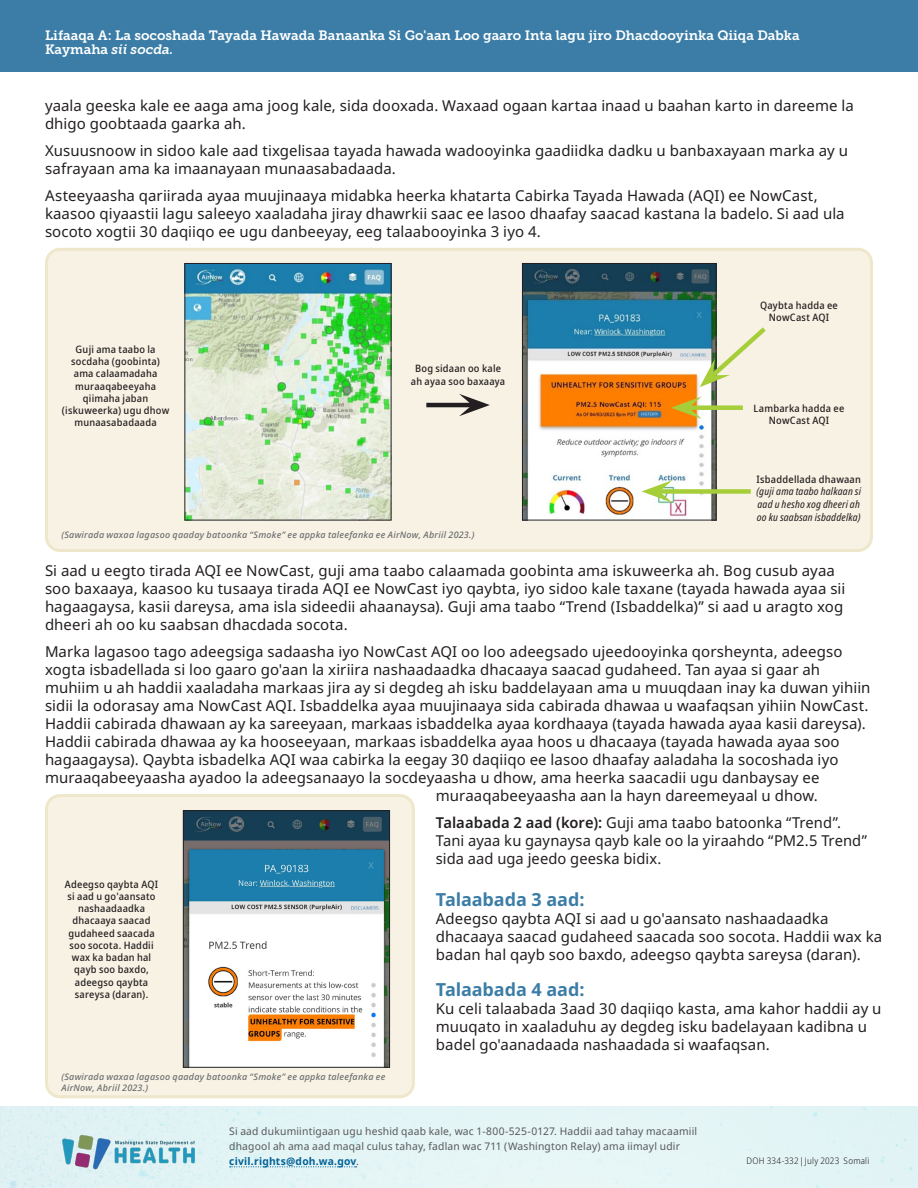
<style>
.page{position:relative;width:918px;height:1188px;background:#fff}
.page>*{position:absolute;margin:0;border:0;box-sizing:border-box;transform-origin:0 0}
.t1{font:700 18px "Noto Sans";letter-spacing:-.005em;color:#3b7da6}
.t2{font:15px/18px "Noto Sans";letter-spacing:.005em;color:#231f20}
.t3{font:13.5px/14.5px "Museo Slab 700";color:#fff}
.t4{font:10.5px/15px "Noto Sans";letter-spacing:.02em;color:#57585a}
.t5{font:italic condensed 10.5px/12.6px "Noto Sans";letter-spacing:.02em;color:#231f20;text-align:justify}
.t6{font:500 semi-condensed 10.2px/12.3px "Noto Sans";letter-spacing:.02em;color:#231f20;text-align:center}
.t7{font:italic 500 9px/10.8px "Noto Sans";letter-spacing:.025em;color:#6c6d70}
.t8{font:300 semi-condensed 9px "Noto Sans";letter-spacing:.025em;color:#231f20}
.s1{font-style:italic}
.s2{font-weight:600}
.s3{font-weight:700;color:#016298}
.s4{font-family:"Avenir";font-weight:400;font-stretch:normal}
</style>
<div class="page">
<div style="left:0;top:0;width:918px;height:72px;background:#3b7da6"></div>
<div style="left:0;top:1107px;width:918px;height:81px;background:#e4f4f5"></div>
<img style="left:59px;top:1131px;width:139px;height:41px">
<svg style="left:230px;top:1166px;width:127px;height:1px"></svg>
<div style="left:46px;top:249px;width:826px;height:302px;background:#f7f2e4;border-radius:14px"></div>
<div style="left:45px;top:248px;width:828px;height:304px;border:3px solid #efe7cb;border-radius:14px"></div>
<div style="left:46px;top:796px;width:367px;height:301px;background:#f7f2e4;border-radius:14px"></div>
<div style="left:45px;top:794px;width:370px;height:304px;border:3px solid #efe7cb;border-radius:14px"></div>
<img style="left:186px;top:265px;width:204px;height:253px">
<img style="left:185px;top:812px;width:203px;height:254px">
<div style="left:183px;top:810px;width:207px;height:258px;border:1px solid #231f20"></div>
<img style="left:524px;top:265px;width:190px;height:253px">
<div style="left:522px;top:263px;width:194px;height:257px;border:1px solid #231f20"></div>
<svg style="left:700px;top:323px;width:66px;height:64px"></svg>
<div style="left:689px;top:405px;width:54px;height:5px;background:#a6ce39"></div>
<svg style="left:671px;top:397px;width:31px;height:22px"></svg>
<div style="left:659px;top:489px;width:92px;height:5px;background:#a6ce39"></div>
<svg style="left:642px;top:480px;width:30px;height:23px"></svg>
<hr style="left:426px;top:403px;width:46px;height:4px;background:#231f20">
<svg style="left:459px;top:394px;width:31px;height:22px"></svg>
<p class="t3" style="left:45px;top:28px;width:756px">Lifaaqa A: La socoshada Tayada Hawada Banaanka Si Go'aan Loo gaaro Inta lagu jiro Dhacdooyinka Qiiqa Dabka<br>Kaymaha <span class="s1">sii socda.</span></p>
<p class="t2" style="left:45px;top:96px;width:810px">yaala geeska kale ee aaga ama joog kale, sida dooxada. Waxaad ogaan kartaa inaad u baahan karto in dareeme la dhigo goobtaada gaarka ah.</p>
<p class="t2" style="left:45px;top:141px;width:804px">Xusuusnoow in sidoo kale aad tixgelisaa tayada hawada wadooyinka gaadiidka dadku u banbaxayaan marka ay u safrayaan ama ka imaanayaan munaasabadaada.</p>
<p class="t2" style="left:45px;top:186px;width:801px">Asteeyaasha qariirada ayaa muujinaaya midabka heerka khatarta Cabirka Tayada Hawada (AQI) ee NowCast, kaasoo qiyaastii lagu saleeyo xaaladaha jiray dhawrkii saac ee lasoo dhaafay saacad kastana la badelo. Si aad ula socoto xogtii 30 daqiiqo ee ugu danbeeyay, eeg talaabooyinka 3 iyo 4.</p>
<p class="t6" style="left:62px;top:343px;width:109px">Guji ama taabo la socdaha (goobinta) ama calaamadaha muraaqabeeyaha qiimaha jaban (iskuweerka) ugu dhow munaasabadaada</p>
<p class="t6" style="left:411px;top:363px;width:96px">Bog sidaan oo kale ah ayaa soo baxaaya</p>
<p class="t7" style="left:61px;top:530px;width:415px">(Sawirada waxaa lagasoo qaaday batoonka “Smoke” ee appka taleefanka ee AirNow, Abriil 2023.)</p>
<p class="t6" style="left:760px;top:299px;width:79px">Qaybta hadda ee<br>NowCast AQI</p>
<p class="t6" style="left:754px;top:403px;width:92px">Lambarka hadda ee<br>NowCast AQI</p>
<p class="t6" style="left:757px;top:473px;width:106px">Isbaddellada dhawaan</p>
<p class="t5" style="left:756px;top:486px;width:106px">(guji ama taabo halkaan si aad u hesho xog dheeri ah oo ku saabsan isbaddelka)</p>
<p class="t2" style="left:45px;top:562px;width:802px">Si aad u eegto tirada AQI ee NowCast, guji ama taabo calaamada goobinta ama iskuweerka ah. Bog cusub ayaa soo baxaaya, kaasoo ku tusaaya tirada AQI ee NowCast iyo qaybta, iyo sidoo kale taxane (tayada hawada ayaa sii hagaagaysa, kasii dareysa, ama isla sideedii ahaanaysa). Guji ama taabo “Trend (Isbaddelka)” si aad u aragto xog dheeri ah oo ku saabsan dhacdada socota.</p>
<p class="t2" style="left:45px;top:643px;width:799px">Marka lagasoo tago adeegsiga sadaasha iyo NowCast AQI oo loo adeegsado ujeedooyinka qorsheynta, adeegso</p>
<p class="t2" style="left:45px;top:661px;width:777px">xogta isbadellada si loo gaaro go'aan la xiriira nashaadaadka dhacaaya saacad gudaheed. Tan ayaa si gaar ah</p>
<p class="t2" style="left:45px;top:679px;width:827px">muhiim u ah haddii xaaladaha markaas jira ay si degdeg ah isku baddelayaan ama u muuqdaan inay ka duwan yihiin</p>
<p class="t2" style="left:45px;top:697px;width:825px">sidii la odorasay ama NowCast AQI. Isbaddelka ayaa muujinaaya sida cabirada dhawaa u waafaqsan yihiin NowCast.</p>
<p class="t2" style="left:45px;top:715px;width:822px">Haddii cabirada dhawaan ay ka sareeyaan, markaas isbaddelka ayaa kordhaaya (tayada hawada ayaa kasii dareysa).</p>
<p class="t2" style="left:45px;top:733px;width:796px">Haddii cabirada dhawaa ay ka hooseeyaan, markaas isbaddelka ayaa hoos u dhacaaya (tayada hawada ayaa soo</p>
<p class="t2" style="left:45px;top:751px;width:795px">hagaagaysa). Qaybta isbadelka AQI waa cabirka la eegay 30 daqiiqo ee lasoo dhaafay aaladaha la socoshada iyo</p>
<p class="t2" style="left:45px;top:769px;width:776px">muraaqabeeyaasha ayadoo la adeegsanaayo la socdeyaasha u dhow, ama heerka saacadii ugu danbaysay ee</p>
<p class="t2" style="left:436px;top:787px;width:384px">muraaqabeeyaasha aan la hayn dareemeyaal u dhow.</p>
<p class="t2" style="left:436px;top:814px;width:433px"><span class="s2">Talaabada 2 aad (kore):</span> Guji ama taabo batoonka “Trend”.<br>Tani ayaa ku gaynaysa qayb kale oo la yiraahdo “PM2.5 Trend” sida aad uga jeedo geeska bidix.</p>
<p class="t6" style="left:65px;top:878px;width:95px">Adeegso qaybta AQI si aad u go'aansato nashaadaadka dhacaaya saacad gudaheed saacada soo socota. Haddii wax ka badan hal qayb soo baxdo, adeegso qaybta sareysa (daran).</p>
<p class="t7" style="left:61px;top:1072px;width:325px">(Sawirada waxaa lagasoo qaaday batoonka “Smoke” ee appka taleefanka ee<br>AirNow, Abriil 2023.)</p>
<p class="t1" style="left:436px;top:889px;width:150px">Talaabada 3 aad:</p>
<p class="t2" style="left:436px;top:910px;width:448px">Adeegso qaybta AQI si aad u go'aansato nashaadaadka dhacaaya saacad gudaheed saacada soo socota. Haddii wax ka badan hal qayb soo baxdo, adeegso qaybta sareysa (daran).</p>
<p class="t1" style="left:436px;top:979px;width:150px">Talaabada 4 aad:</p>
<p class="t2" style="left:436px;top:1000px;width:447px">Ku celi talaabada 3aad 30 daqiiqo kasta, ama kahor haddii ay u muuqato in xaaladuhu ay degdeg isku badelayaan kadibna u badel go'aanadaada nashaadada si waafaqsan.</p>
<p class="t4" style="left:229px;top:1124px;width:470px">Si aad dukumiintigaan ugu heshid qaab kale, wac 1-800-525-0127. Haddii aad tahay macaamiil dhagool ah ama aad maqal culus tahay, fadlan wac 711 (Washington Relay) ama iimayl udir <span class="s3">civil.rights@doh.wa.gov</span>.</p>
<p class="t8" style="left:746px;top:1154px;width:124px">DOH 334-332 <span class="s4">|</span> July 2023 Somali</p>
</div>
